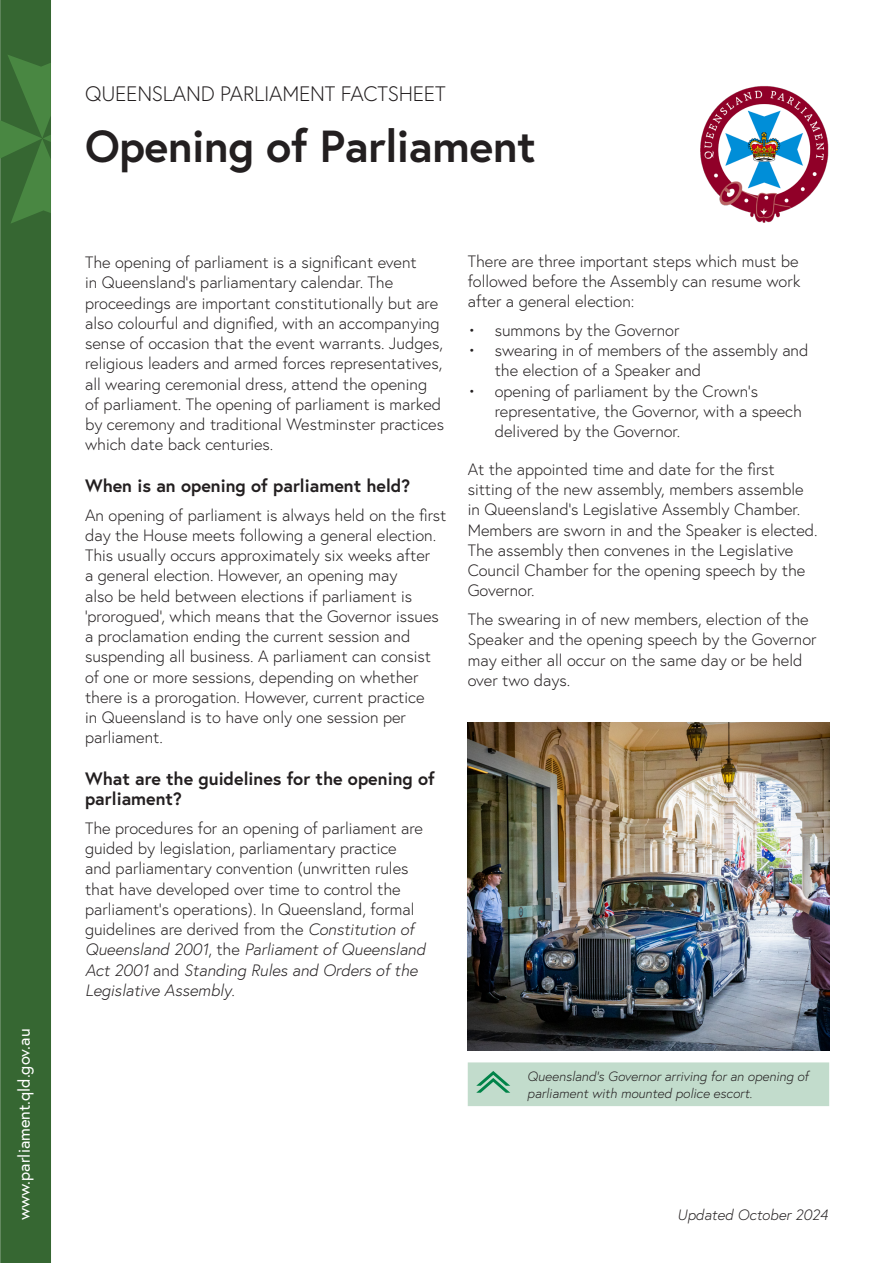
<style>
.page{position:relative;width:893px;height:1263px;background:#fff}
.page>*{position:absolute;margin:0;border:0;box-sizing:border-box;transform-origin:0 0}
.t1{font:700 44.85px "Europa";letter-spacing:-.01em;color:#231f20}
.t2{font:300 20.85px "Europa";letter-spacing:-.01em;color:#231f20}
.Paragraph_Heading{font:700 18px/20.2px "Europa";color:#231f20}
.Body_Copy{font:300 16.5px/20.2px "Europa";color:#231f20}
.t3{font:16.5px "Europa";color:#fff}
.Body_-_Normal_Text{font:italic 300 15px "Europa";color:#231f20}
.Photo_-_Caption{font:italic 300 13.5px/16.2px "Europa";color:#231f20}
.s1{font-style:italic}
</style>
<div class="page">
<div style="left:0;top:0;width:51px;height:1263px;background:#366732"></div>
<svg style="left:0;top:55px;width:51px;height:169px"></svg>
<img style="left:700px;top:86px;width:129px;height:137px">
<div style="left:468px;top:1062px;width:361px;height:44px;background:#c2dccc"></div>
<img style="left:468px;top:723px;width:361px;height:327px">
<p class="t3" style="left:14px;top:1220px;width:193px;rotate:-90deg">www.parliament.qld.gov.au</p>
<p class="t2" style="left:85px;top:81px;width:362px">QUEENSLAND PARLIAMENT FACTSHEET</p>
<p class="t1" style="left:85px;top:115px;width:452px">Opening of Parliament</p>
<p class="Body_Copy" style="left:85px;top:252px;width:361px">The opening of parliament is a significant event<br>in Queensland’s parliamentary calendar. The proceedings are important constitutionally but are also colourful and dignified, with an accompanying sense of occasion that the event warrants. Judges, religious leaders and armed forces representatives, all wearing ceremonial dress, attend the opening of parliament. The opening of parliament is marked by ceremony and traditional Westminster practices which date back centuries.</p>
<p class="Paragraph_Heading" style="left:85px;top:475px;width:327px">When is an opening of parliament held?</p>
<p class="Body_Copy" style="left:85px;top:504px;width:363px">An opening of parliament is always held on the first day the House meets following a general election.<br>This usually occurs approximately six weeks after<br>a general election. However, an opening may<br>also be held between elections if parliament is ‘prorogued’, which means that the Governor issues a proclamation ending the current session and suspending all business. A parliament can consist of one or more sessions, depending on whether there is a prorogation. However, current practice<br>in Queensland is to have only one session per parliament.</p>
<p class="Paragraph_Heading" style="left:85px;top:768px;width:351px">What are the guidelines for the opening of parliament?</p>
<p class="Body_Copy" style="left:85px;top:818px;width:342px">The procedures for an opening of parliament are guided by legislation, parliamentary practice and parliamentary convention (unwritten rules that have developed over time to control the parliament’s operations). In Queensland, formal guidelines are derived from the <span class="s1">Constitution of Queensland 2001</span>, the <span class="s1">Parliament of Queensland Act 2001</span> and <span class="s1">Standing Rules and Orders of the Legislative Assembly</span>.</p>
<p class="Body_Copy" style="left:468px;top:250px;width:334px;text-align:justify">There are three important steps which must be followed before the Assembly can resume work after a general election:</p>
<p class="Body_Copy" style="left:468px;top:320px;width:213px">• summons by the Governor</p>
<p class="Body_Copy" style="left:495px;top:340px;width:315px;text-indent:-27px">• swearing in of members of the assembly and the election of a Speaker and</p>
<p class="Body_Copy" style="left:495px;top:380px;width:309px;text-indent:-27px">• opening of parliament by the Crown’s representative, the Governor, with a speech delivered by the Governor.</p>
<p class="Body_Copy" style="left:468px;top:459px;width:351px">At the appointed time and date for the first sitting of the new assembly, members assemble in Queensland’s Legislative Assembly Chamber.<br>Members are sworn in and the Speaker is elected.<br>The assembly then convenes in the Legislative Council Chamber for the opening speech by the Governor.</p>
<p class="Body_Copy" style="left:468px;top:609px;width:350px">The swearing in of new members, election of the Speaker and the opening speech by the Governor may either all occur on the same day or be held over two days.</p>
<p class="Photo_-_Caption" style="left:527px;top:1068px;width:283px">Queensland’s Governor arriving for an opening of parliament with mounted police escort.</p>
<p class="Body_-_Normal_Text" style="left:677px;top:1205px;width:152px">Updated October 2024</p>
</div>
